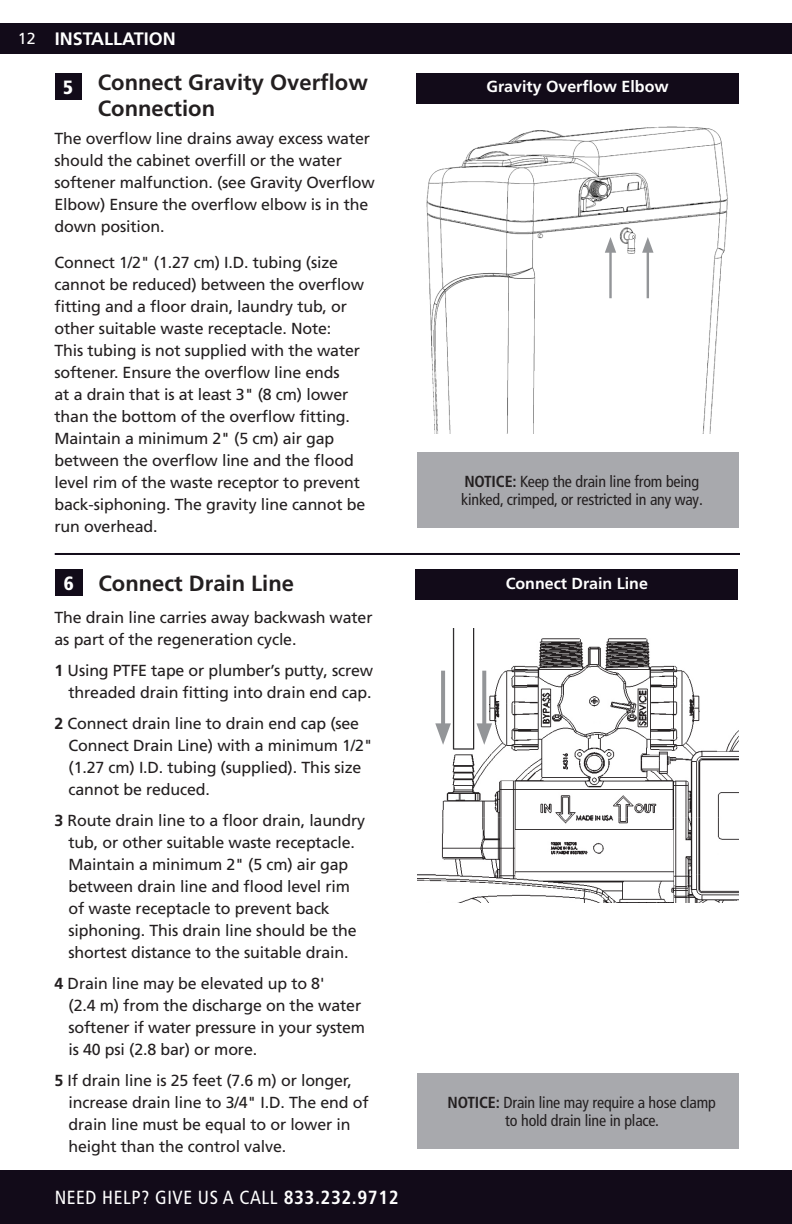
<style>
.page{position:relative;width:792px;height:1224px;background:#fff}
.page>*{position:absolute;margin:0;border:0;box-sizing:border-box;transform-origin:0 0}
.t1{font:700 22px/26.4px "Frutiger LT Pro";color:#231f20}
.t2{font:900 condensed 19.2px "Frutiger LT Pro";color:#fff}
.t3{font:condensed 19px "Frutiger LT Pro";letter-spacing:.03em;color:#fff}
.t4{font:700 18px "Frutiger LT Pro";color:#fff}
.Directions{font:16px/22px "Frutiger LT Pro";letter-spacing:-.01em;color:#231f20}
.Directions-2{font:condensed 16px/18px "Frutiger LT Pro";letter-spacing:-.01em;color:#231f20}
.t5{font:700 16px "Frutiger LT Pro";color:#fff}
.t6{font:16px "Frutiger LT Pro";color:#fff}
.s1{font-weight:700}
</style>
<div class="page">
<div style="left:0;top:1170px;width:792px;height:54px;background:#120b19"></div>
<div style="left:0;top:23px;width:792px;height:30px;background:#120b19"></div>
<div style="left:415px;top:569px;width:323px;height:31px;background:#120b19"></div>
<div style="left:417px;top:452px;width:321px;height:76px;background:#a8a9ad"></div>
<div style="left:417px;top:1073px;width:321px;height:76px;background:#a8a9ad"></div>
<img style="left:426px;top:126px;width:302px;height:308px">
<hr style="left:647px;top:249px;width:2px;height:49px;background:#939598">
<svg style="left:642px;top:237px;width:12px;height:16px"></svg>
<hr style="left:609px;top:249px;width:3px;height:49px;background:#939598">
<svg style="left:605px;top:237px;width:11px;height:16px"></svg>
<div style="left:416px;top:73px;width:323px;height:31px;background:#120b19"></div>
<img style="left:417px;top:628px;width:321px;height:275px">
<hr style="left:441px;top:671px;width:4px;height:60px;background:#939598">
<svg style="left:435px;top:723px;width:16px;height:22px"></svg>
<svg style="left:482px;top:671px;width:4px;height:52px"></svg>
<svg style="left:476px;top:723px;width:16px;height:22px"></svg>
<div style="left:55px;top:73px;width:27px;height:27px;background:#120b19"></div>
<div style="left:55px;top:569px;width:27px;height:27px;background:#120b19"></div>
<hr style="left:55px;top:553px;width:685px;height:2px;background:#120b19">
<p class="t6" style="left:18px;top:29px;width:19px">12</p>
<p class="t4" style="left:55px;top:28px;width:123px">INSTALLATION</p>
<p class="t1" style="left:98px;top:69px;width:272px">Connect Gravity Overflow<br>Connection</p>
<p class="Directions" style="left:55px;top:128px;width:322px">The overflow line drains away excess water should the cabinet overfill or the water softener malfunction. (see Gravity Overflow Elbow) Ensure the overflow elbow is in the down position.</p>
<p class="t2" style="left:63px;top:76px;width:11px">5</p>
<p class="Directions" style="left:55px;top:251px;width:312px">Connect 1/2" (1.27 cm) I.D. tubing (size cannot be reduced) between the overflow fitting and a floor drain, laundry tub, or other suitable waste receptacle. Note:<br>This tubing is not supplied with the water softener. Ensure the overflow line ends<br>at a drain that is at least 3" (8 cm) lower than the bottom of the overflow fitting.<br>Maintain a minimum 2" (5 cm) air gap between the overflow line and the flood level rim of the waste receptor to prevent back-siphoning. The gravity line cannot be run overhead.</p>
<p class="t2" style="left:64px;top:572px;width:11px">6</p>
<p class="t1" style="left:99px;top:570px;width:197px">Connect Drain Line</p>
<p class="Directions" style="left:55px;top:606px;width:319px">The drain line carries away backwash water as part of the regeneration cycle.</p>
<p class="Directions" style="left:55px;top:659px;width:320px;text-align:right"><span class="s1">1</span> Using PTFE tape or plumber’s putty, screw threaded drain fitting into drain end cap.</p>
<p class="Directions" style="left:69px;top:712px;width:306px;text-indent:-14px"><span class="s1">2</span> Connect drain line to drain end cap (see Connect Drain Line) with a minimum 1/2" (1.27 cm) I.D. tubing (supplied). This size cannot be reduced.</p>
<p class="Directions" style="left:69px;top:809px;width:298px;text-indent:-14px"><span class="s1">3</span> Route drain line to a floor drain, laundry tub, or other suitable waste receptacle.<br>Maintain a minimum 2" (5 cm) air gap between drain line and flood level rim of waste receptacle to prevent back siphoning. This drain line should be the shortest distance to the suitable drain.</p>
<p class="Directions" style="left:69px;top:972px;width:298px;text-indent:-14px"><span class="s1">4</span> Drain line may be elevated up to 8'<br>(2.4 m) from the discharge on the water softener if water pressure in your system is 40 psi (2.8 bar) or more.</p>
<p class="Directions" style="left:69px;top:1069px;width:302px;text-indent:-14px"><span class="s1">5</span> If drain line is 25 feet (7.6 m) or longer, increase drain line to 3/4" I.D. The end of drain line must be equal to or lower in height than the control valve.</p>
<p class="t3" style="left:55px;top:1186px;width:345px">NEED HELP? GIVE US A CALL <span class="s1">833.232.9712</span></p>
<p class="t5" style="left:486px;top:77px;width:184px">Gravity Overflow Elbow</p>
<p class="Directions-2" style="left:461px;top:472px;width:243px"><span class="s1">NOTICE:</span> Keep the drain line from being kinked, crimped, or restricted in any way.</p>
<p class="t5" style="left:506px;top:574px;width:144px">Connect Drain Line</p>
<p class="Directions-2" style="left:448px;top:1093px;width:270px;text-align:center"><span class="s1">NOTICE:</span> Drain line may require a hose clamp to hold drain line in place.</p>
</div>
